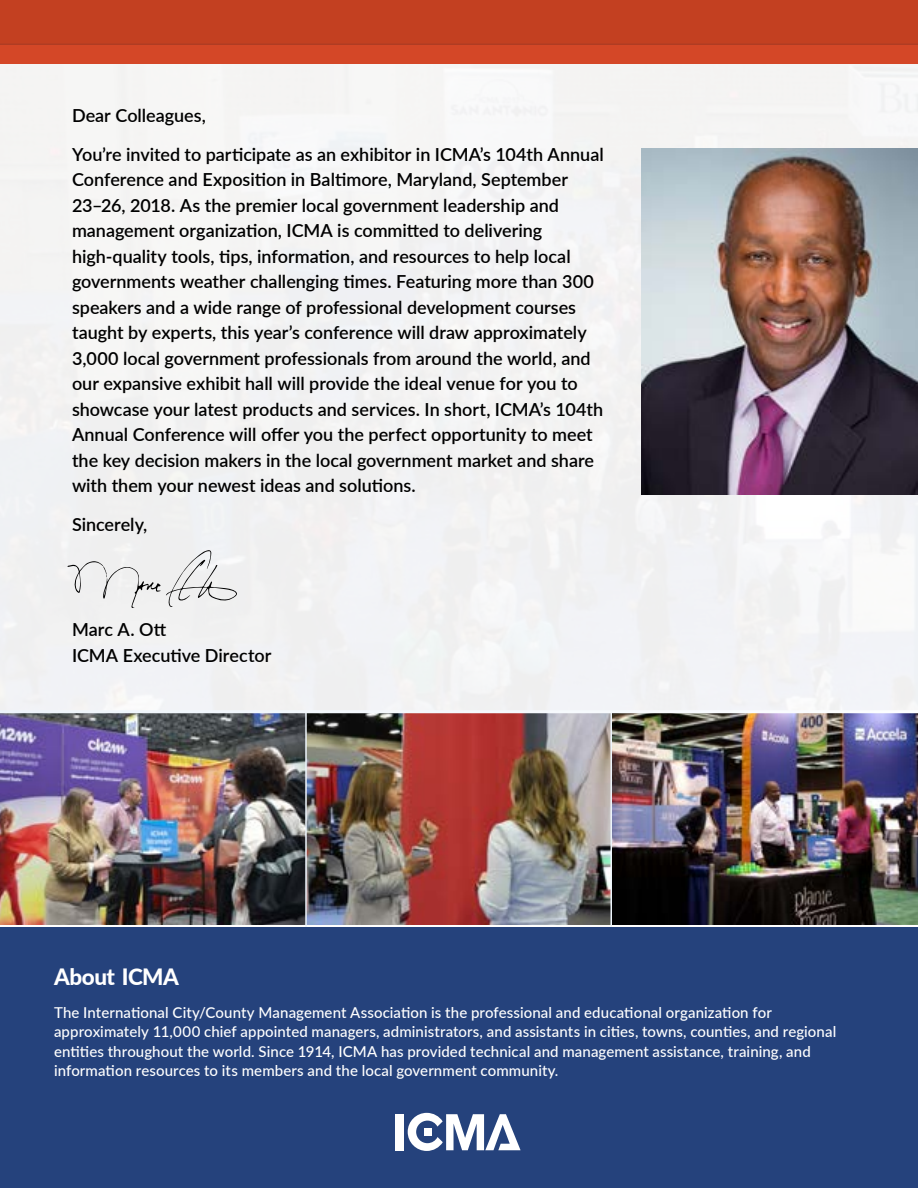
<style>
.page{position:relative;width:918px;height:1188px;background:#fff}
.page>*{position:absolute;margin:0;border:0;box-sizing:border-box;transform-origin:0 0}
.t1{font:800 22.5px "Lato";letter-spacing:-.02em;color:#fff}
.t2{font:600 18px/25.5px "Lato";color:#000}
.t3{font:500 15px/19.5px "Lato";letter-spacing:.005em;color:#fff}
</style>
<div class="page">
<div style="left:0;top:63px;width:918px;height:648px;background:#f3f3f4"></div>
<div style="left:0;top:927px;width:918px;height:261px;background:#25427c"></div>
<svg style="left:67px;top:550px;width:170px;height:58px"></svg>
<div style="left:395px;top:1114px;width:8px;height:36px;background:#fff"></div>
<svg style="left:408px;top:1113px;width:113px;height:38px"></svg>
<div style="left:0;top:0;width:918px;height:63px;background:#d44727"></div>
<img style="left:641px;top:148px;width:277px;height:347px">
<div style="left:0;top:0;width:918px;height:45px;background:#c34021"></div>
<img style="left:307px;top:713px;width:303px;height:212px">
<img style="left:612px;top:713px;width:306px;height:212px">
<img style="left:0;top:713px;width:305px;height:212px">
<hr style="left:0;top:710px;width:918px;height:3px;background:#fff">
<p class="t2" style="left:72px;top:95px;width:533px;line-height:39px">Dear Colleagues,<br>You’re invited to participate as an exhibitor in ICMA’s 104th Annual</p>
<p class="t2" style="left:72px;top:166px;width:533px">Conference and Exposition in Baltimore, Maryland, September 23–26, 2018. As the premier local government leadership and management organization, ICMA is committed to delivering high-quality tools, tips, information, and resources to help local governments weather challenging times. Featuring more than 300 speakers and a wide range of professional development courses taught by experts, this year’s conference will draw approximately 3,000 local government professionals from around the world, and our expansive exhibit hall will provide the ideal venue for you to showcase your latest products and services. In short, ICMA’s 104th Annual Conference will offer you the perfect opportunity to meet the key decision makers in the local government market and share with them your newest ideas and solutions.</p>
<p class="t2" style="left:72px;top:511px;width:77px">Sincerely,</p>
<p class="t2" style="left:72px;top:616px;width:201px">Marc A. Ott<br>ICMA Executive Director</p>
<p class="t1" style="left:54px;top:960px;width:126px">About ICMA</p>
<p class="t3" style="left:54px;top:1002px;width:784px">The International City/County Management Association is the professional and educational organization for approximately 11,000 chief appointed managers, administrators, and assistants in cities, towns, counties, and regional entities throughout the world. Since 1914, ICMA has provided technical and management assistance, training, and information resources to its members and the local government community.</p>
</div>
